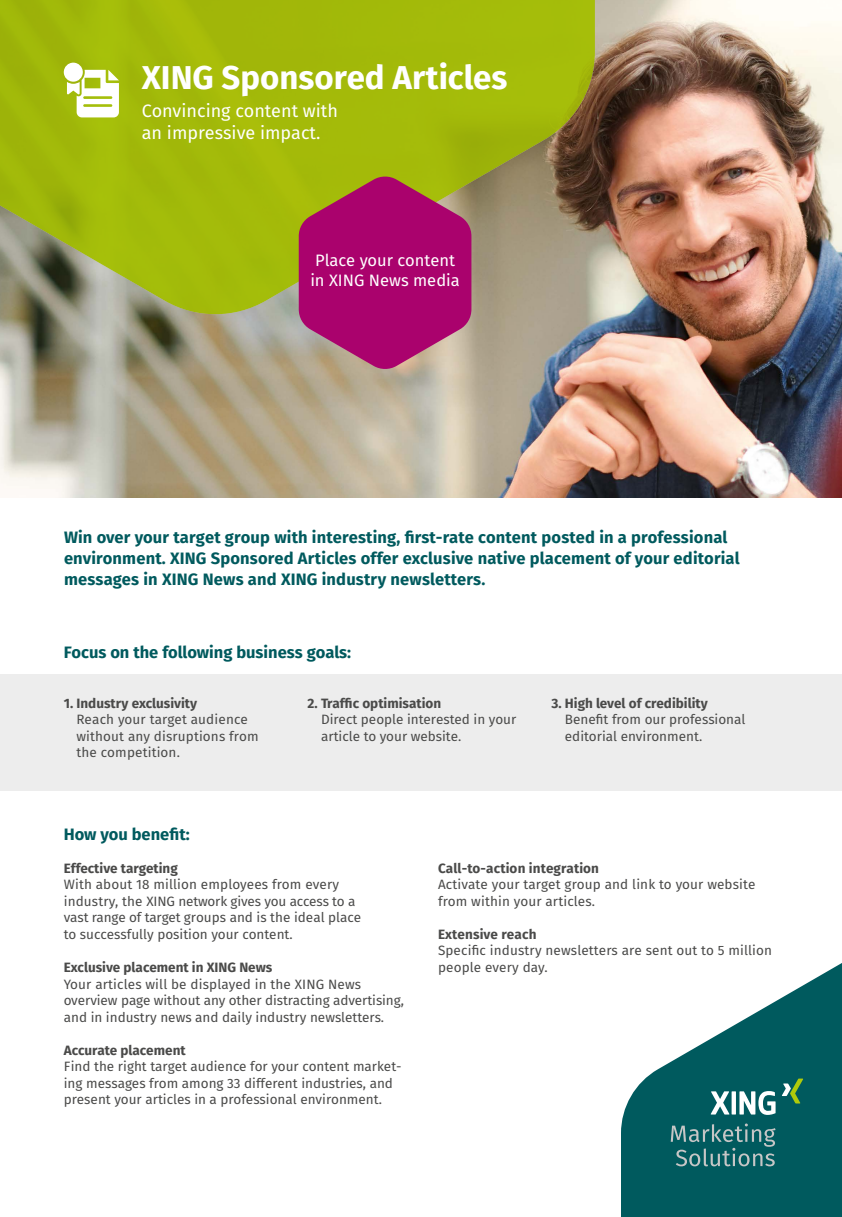
<style>
.page{position:relative;width:842px;height:1217px;background:#fff}
.page>*{position:absolute;margin:0;border:0;box-sizing:border-box;transform-origin:0 0}
.t1{font:700 33px "Fira Sans";color:#fff}
.t2{font:18px/21.6px "Fira Sans";color:#fff}
.t3{font:700 16.5px/21px "Fira Sans";letter-spacing:.01em;color:#005a5e}
.t4{font:16.5px/19.8px "Fira Sans";color:#fff}
.t5{font:13.5px/16.5px "Fira Sans";color:#4a4a49}
.t6{font:700 13.5px "Fira Sans";color:#4a4a49}
</style>
<div class="page">
<div style="left:0;top:674px;width:842px;height:116px;background:#ededed"></div>
<img style="left:0;top:0;width:842px;height:497px">
<svg style="left:0;top:0;width:595px;height:315px;fill:#a3ba0a"></svg>
<svg style="left:299px;top:175px;width:172px;height:195px"></svg>
<svg style="left:621px;top:963px;width:221px;height:253px;fill:#005a5e"></svg>
<svg style="left:711px;top:1091px;width:18px;height:23px"></svg>
<hr style="left:732px;top:1091px;width:4px;height:23px;background:#fff">
<svg style="left:739px;top:1090px;width:36px;height:24px"></svg>
<svg style="left:782px;top:1078px;width:21px;height:25px"></svg>
<svg style="left:671px;top:1123px;width:104px;height:42px"></svg>
<div style="left:64px;top:63px;width:19px;height:19px;background:#fff;border-radius:50%"></div>
<svg style="left:67px;top:70px;width:52px;height:47px"></svg>
<h1 class="t1" style="left:142px;top:49px;width:367px">XING Sponsored Articles</h1>
<h2 class="t2" style="left:142px;top:100px;width:198px">Convincing content with an impressive impact.</h2>
<p class="t4" style="left:310px;top:250px;width:151px">Place your content in XING News media</p>
<p class="t3" style="left:64px;top:525px;width:677px">Win over your target group with interesting, first-rate content posted in a professional environment. XING Sponsored Articles offer exclusive native placement of your editorial messages in XING News and XING industry newsletters.</p>
<p class="t3" style="left:64px;top:640px;width:289px">Focus on the following business goals:</p>
<p class="t6" style="left:64px;top:691px;width:135px">1. Industry exclusivity</p>
<p class="t5" style="left:76px;top:710px;width:184px">Reach your target audience without any disruptions from the competition.</p>
<p class="t6" style="left:308px;top:691px;width:135px">2. Traffic optimisation</p>
<p class="t5" style="left:321px;top:710px;width:197px">Direct people interested in your article to your website.</p>
<p class="t6" style="left:551px;top:691px;width:158px">3. High level of credibility</p>
<p class="t5" style="left:565px;top:710px;width:182px">Benefit from our professional editorial environment.</p>
<p class="t3" style="left:64px;top:822px;width:127px">How you benefit:</p>
<p class="t6" style="left:64px;top:856px;width:116px">Effective targeting</p>
<p class="t5" style="left:64px;top:875px;width:299px">With about 18 million employees from every industry, the XING network gives you access to a vast range of target groups and is the ideal place to successfully position your content.</p>
<p class="t6" style="left:64px;top:955px;width:210px">Exclusive placement in XING News</p>
<p class="t5" style="left:64px;top:974px;width:342px">Your articles will be displayed in the XING News overview page without any other distracting advertising, and in industry news and daily industry newsletters.</p>
<p class="t6" style="left:64px;top:1038px;width:123px">Accurate placement</p>
<p class="t5" style="left:64px;top:1057px;width:339px">Find the right target audience for your content market&shy;ing messages from among 33 different industries, and present your articles in a professional environment.</p>
<p class="t6" style="left:438px;top:856px;width:163px">Call-to-action integration</p>
<p class="t5" style="left:438px;top:875px;width:319px">Activate your target group and link to your website from within your articles.</p>
<p class="t6" style="left:438px;top:922px;width:100px">Extensive reach</p>
<p class="t5" style="left:438px;top:941px;width:336px">Specific industry newsletters are sent out to 5 million people every day.</p>
</div>
